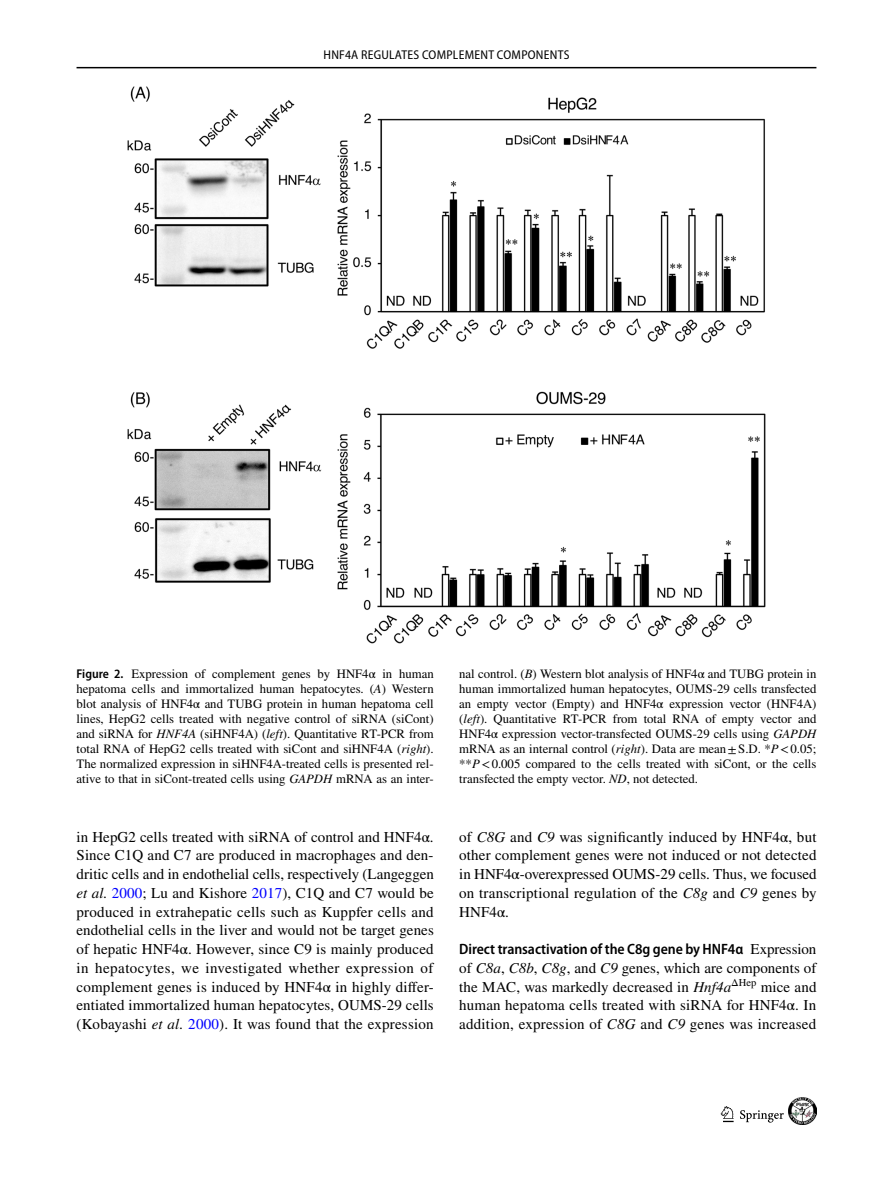
<style>
.page{position:relative;width:893px;height:1187px;background:#fff}
.page>*{position:absolute;margin:0;border:0;box-sizing:border-box;transform-origin:0 0}
.t1{font:15px/18.8px "STIX";letter-spacing:.015em;color:#000;text-align:justify}
.t2{font:600 semi-condensed 15px "Myriad Pro";letter-spacing:-.005em;color:#000}
.t3{font:12.75px/15px "STIX";color:#000;text-align:justify}
.t4{font:12.75px "Myriad Pro Semi Cn 3";letter-spacing:.02em;color:#000}
.s1{font-family:"Myriad Pro";font-weight:600;font-stretch:semi-condensed}
.s2{font-style:italic}
.s3{color:#00f}
.s4{font-family:"STIX";font-weight:400;font-stretch:normal}
</style>
<div class="page">
<hr style="left:77px;top:67px;width:739px;height:1px;background:#000">
<svg style="left:721px;top:1106px;width:13px;height:15px"></svg>
<svg style="left:740px;top:1110px;width:44px;height:12px"></svg>
<img style="left:789px;top:1097px;width:27px;height:27px">
<img style="left:128px;top:87px;width:637px;height:556px">
<p class="t4" style="left:323px;top:48px;width:247px">HNF4Α REGULATES COMPLEMENT COMPONENTS</p>
<p class="t3" style="left:77px;top:667px;width:359px"><span class="s1">Figure 2.</span> Expression of complement genes by HNF4α in human hepatoma cells and immortalized human hepatocytes. (<span class="s2">A</span>) Western blot analysis of HNF4α and TUBG protein in human hepatoma cell lines, HepG2 cells treated with negative control of siRNA (siCont) and siRNA for <span class="s2">HNF4A</span> (siHNF4A) (<span class="s2">left</span>). Quantitative RT-PCR from total RNA of HepG2 cells treated with siCont and siHNF4A (<span class="s2">right</span>).<br>The normalized expression in siHNF4A-treated cells is presented rel&shy;ative to that in siCont-treated cells using <span class="s2">GAPDH</span> mRNA as an inter-</p>
<p class="t3" style="left:459px;top:667px;width:359px">nal control. (<span class="s2">B</span>) Western blot analysis of HNF4α and TUBG protein in human immortalized human hepatocytes, OUMS-29 cells transfected an empty vector (Empty) and HNF4α expression vector (HNF4A) (<span class="s2">left</span>). Quantitative RT-PCR from total RNA of empty vector and HNF4α expression vector-transfected OUMS-29 cells using <span class="s2">GAPDH </span>mRNA as an internal control (<span class="s2">right</span>). Data are mean±S.D. *<span class="s2">P</span>&lt;0.05; **<span class="s2">P</span>&lt;0.005 compared to the cells treated with siCont, or the cells transfected the empty vector. <span class="s2">ND</span>, not detected.</p>
<p class="t1" style="left:77px;top:828px;width:359px">in HepG2 cells treated with siRNA of control and HNF4α.<br>Since C1Q and C7 are produced in macrophages and den&shy;dritic cells and in endothelial cells, respectively (Langeggen <span class="s2">et al.</span> <span class="s3">2000</span>; Lu and Kishore <span class="s3">2017</span>), C1Q and C7 would be produced in extrahepatic cells such as Kuppfer cells and endothelial cells in the liver and would not be target genes of hepatic HNF4α. However, since C9 is mainly produced in hepatocytes, we investigated whether expression of complement genes is induced by HNF4α in highly differ&shy;entiated immortalized human hepatocytes, OUMS-29 cells (Kobayashi <span class="s2">et al.</span> <span class="s3">2000</span>). It was found that the expression</p>
<p class="t1" style="left:459px;top:828px;width:359px">of <span class="s2">C8G</span> and <span class="s2">C9</span> was significantly induced by HNF4α, but other complement genes were not induced or not detected in HNF4α-overexpressed OUMS-29 cells. Thus, we focused on transcriptional regulation of the <span class="s2">C8g</span> and <span class="s2">C9</span> genes by HNF4α.</p>
<p class="t2" style="left:459px;top:940px;width:359px">Direct transactivation of the C8g gene by HNF4α <span class="s4">Expression</span></p>
<p class="t1" style="left:459px;top:959px;width:359px">of <span class="s2">C8a</span>, <span class="s2">C8b</span>, <span class="s2">C8g</span>, and <span class="s2">C9</span> genes, which are components of the MAC, was markedly decreased in <span class="s2">Hnf4a</span><sup>ΔHep</sup> mice and human hepatoma cells treated with siRNA for HNF4α. In addition, expression of <span class="s2">C8G</span> and <span class="s2">C9</span> genes was increased</p>
</div>
